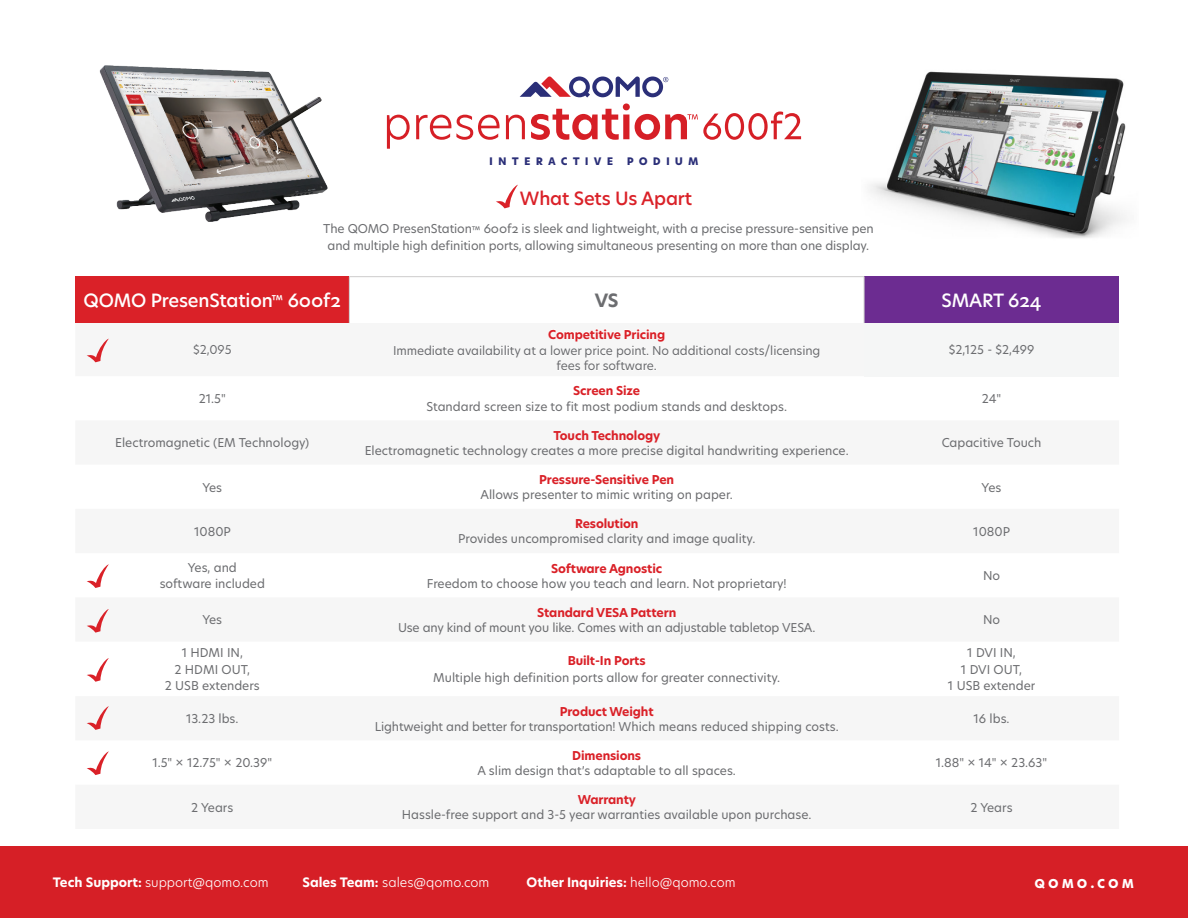
<style>
.page{position:relative;width:1188px;height:918px;background:#fff}
.page>*{position:absolute;margin:0;border:0;box-sizing:border-box;transform-origin:0 0}
.t1{font:500 18px "Hero New";letter-spacing:-.01em;color:#fff}
.t2{font:500 18px "Hero New";letter-spacing:-.01em;color:#da2128}
.t3{font:700 18px "Hero New";color:#6c6d70}
.t4{font:700 15px "Hero New";letter-spacing:.195em;color:#fff}
.t5{font:300 12.75px "Hero New";color:#fff}
.t6{font:700 12.75px "Hero New";color:#fff}
.t7{font:700 12.75px "Hero New";letter-spacing:.4em;color:#2b2f78}
.t8{font:12px/15px "Hero New";color:#6c6d70;text-align:center}
.s1{font-size:9px}
.s2{font-weight:700;color:#da2128}
.s3{font-weight:700}
.s4{font-weight:300}
</style>
<div class="page">
<img style="left:99px;top:65px;width:229px;height:157px">
<img style="left:870px;top:71px;width:256px;height:167px">
<svg style="left:387px;top:115px;width:23px;height:34px"></svg>
<svg style="left:416px;top:115px;width:84px;height:25px"></svg>
<svg style="left:506px;top:115px;width:19px;height:24px"></svg>
<svg style="left:531px;top:103px;width:270px;height:37px"></svg>
<div style="left:75px;top:277px;width:274px;height:46px;background:#da2128"></div>
<div style="left:864px;top:277px;width:255px;height:46px;background:#6c2c91"></div>
<div style="left:864px;top:323px;width:255px;height:53px;background:#f5f6f6"></div>
<hr style="left:349px;top:276px;width:515px;height:1px;background:#cdcccc">
<hr style="left:349px;top:277px;width:1px;height:46px;background:#cdcccc">
<hr style="left:864px;top:277px;width:1px;height:46px;background:#cdcccc">
<div style="left:0;top:847px;width:1188px;height:71px;background:#d61f26"></div>
<svg style="left:520px;top:76px;width:148px;height:21px"></svg>
<svg style="left:496px;top:185px;width:22px;height:23px"></svg>
<svg style="left:87px;top:339px;width:22px;height:23px"></svg>
<svg style="left:87px;top:564px;width:22px;height:24px"></svg>
<svg style="left:87px;top:609px;width:22px;height:24px"></svg>
<svg style="left:87px;top:658px;width:22px;height:24px"></svg>
<svg style="left:87px;top:706px;width:22px;height:24px"></svg>
<svg style="left:87px;top:751px;width:22px;height:24px"></svg>
<p class="t7" style="left:489px;top:152px;width:211px">interactive podium</p>
<p class="t2" style="left:520px;top:186px;width:174px">What Sets Us Apart</p>
<p class="t8" style="left:323px;top:220px;width:552px;line-height:16.5px">The QOMO PresenStation<span class="s1">™</span> 600f2 is sleek and lightweight, with a precise pressure-sensitive pen and multiple high definition ports, allowing simultaneous presenting on more than one display.</p>
<p class="t1" style="left:84px;top:288px;width:259px">QOMO PresenStation<sup>™</sup> 600f2</p>
<p class="t3" style="left:595px;top:288px;width:25px">VS</p>
<p class="t1" style="left:942px;top:288px;width:102px">SMART 624</p>
<p class="t8" style="left:193px;top:342px;width:40px">$2,095</p>
<p class="t8" style="left:393px;top:326px;width:429px;line-height:16.5px"><span class="s2">Competitive Pricing<br></span>Immediate availability at a lower price point. No additional costs/licensing</p>
<p class="t8" style="left:557px;top:358px;width:102px">fees for software.</p>
<p class="t8" style="left:949px;top:342px;width:87px">$2,125 - $2,499</p>
<p class="t8" style="left:199px;top:391px;width:29px">21.5"</p>
<p class="t8" style="left:426px;top:382px;width:362px;line-height:16.5px"><span class="s2">Screen Size<br></span>Standard screen size to fit most podium stands and desktops.</p>
<p class="t8" style="left:982px;top:391px;width:21px">24"</p>
<p class="t8" style="left:115px;top:435px;width:196px">Electromagnetic (EM Technology)</p>
<p class="t8" style="left:365px;top:428px;width:486px"><span class="s2">Touch Technology<br></span>Electromagnetic technology creates a more precise digital handwriting experience.</p>
<p class="t8" style="left:942px;top:435px;width:101px">Capacitive Touch</p>
<p class="t8" style="left:202px;top:479px;width:21px">Yes</p>
<p class="t8" style="left:480px;top:472px;width:254px"><span class="s2">Pressure-Sensitive Pen<br></span>Allows presenter to mimic writing on paper.</p>
<p class="t8" style="left:982px;top:479px;width:21px">Yes</p>
<p class="t8" style="left:194px;top:524px;width:38px">1080P</p>
<p class="t8" style="left:458px;top:516px;width:299px"><span class="s2">Resolution<br></span>Provides uncompromised clarity and image quality.</p>
<p class="t8" style="left:973px;top:524px;width:38px">1080P</p>
<p class="t8" style="left:188px;top:560px;width:51px">Yes, and</p>
<p class="t8" style="left:160px;top:576px;width:107px">software included</p>
<p class="t8" style="left:427px;top:560px;width:361px"><span class="s2">Software Agnostic<br></span>Freedom to choose how you teach and learn. Not proprietary!</p>
<p class="t8" style="left:983px;top:568px;width:19px">No</p>
<p class="t8" style="left:202px;top:612px;width:21px">Yes</p>
<p class="t8" style="left:398px;top:605px;width:419px"><span class="s2">Standard VESA Pattern<br></span>Use any kind of mount you like. Comes with an adjustable tabletop VESA.</p>
<p class="t8" style="left:983px;top:612px;width:19px">No</p>
<p class="t8" style="left:182px;top:645px;width:63px">1 HDMI IN,</p>
<p class="t8" style="left:175px;top:662px;width:77px">2 HDMI OUT,</p>
<p class="t8" style="left:165px;top:678px;width:96px">2 USB extenders</p>
<p class="t8" style="left:967px;top:645px;width:50px">1 DVI IN,</p>
<p class="t8" style="left:961px;top:662px;width:63px">1 DVI OUT,</p>
<p class="t8" style="left:948px;top:678px;width:89px">1 USB extender</p>
<p class="t8" style="left:433px;top:653px;width:348px;line-height:16.5px"><span class="s2">Built-In Ports<br></span>Multiple high definition ports allow for greater connectivity.</p>
<p class="t8" style="left:186px;top:711px;width:54px">13.23 lbs.</p>
<p class="t8" style="left:375px;top:704px;width:465px"><span class="s2">Product Weight<br></span>Lightweight and better for transportation! Which means reduced shipping costs.</p>
<p class="t8" style="left:974px;top:711px;width:38px">16 lbs.</p>
<p class="t8" style="left:152px;top:755px;width:121px">1.5" × 12.75" × 20.39"</p>
<p class="t8" style="left:477px;top:748px;width:260px"><span class="s2">Dimensions<br></span>A slim design that’s adaptable to all spaces.</p>
<p class="t8" style="left:936px;top:755px;width:113px">1.88" × 14" × 23.63"</p>
<p class="t8" style="left:191px;top:799px;width:44px">2 Years</p>
<p class="t8" style="left:402px;top:792px;width:411px"><span class="s2">Warranty<br></span>Hassle-free support and 3-5 year warranties available upon purchase.</p>
<p class="t8" style="left:971px;top:799px;width:44px">2 Years</p>
<p class="t5" style="left:53px;top:874px;width:217px"><span class="s3">Tech Support:</span> support@qomo.com</p>
<p class="t5" style="left:302px;top:874px;width:188px"><span class="s3">Sales Team:</span> sales@qomo.com</p>
<p class="t6" style="left:527px;top:874px;width:211px">Other Inquiries: <span class="s4">hello@qomo.com</span></p>
<p class="t4" style="left:1035px;top:873px;width:101px">qomo.com</p>
</div>
